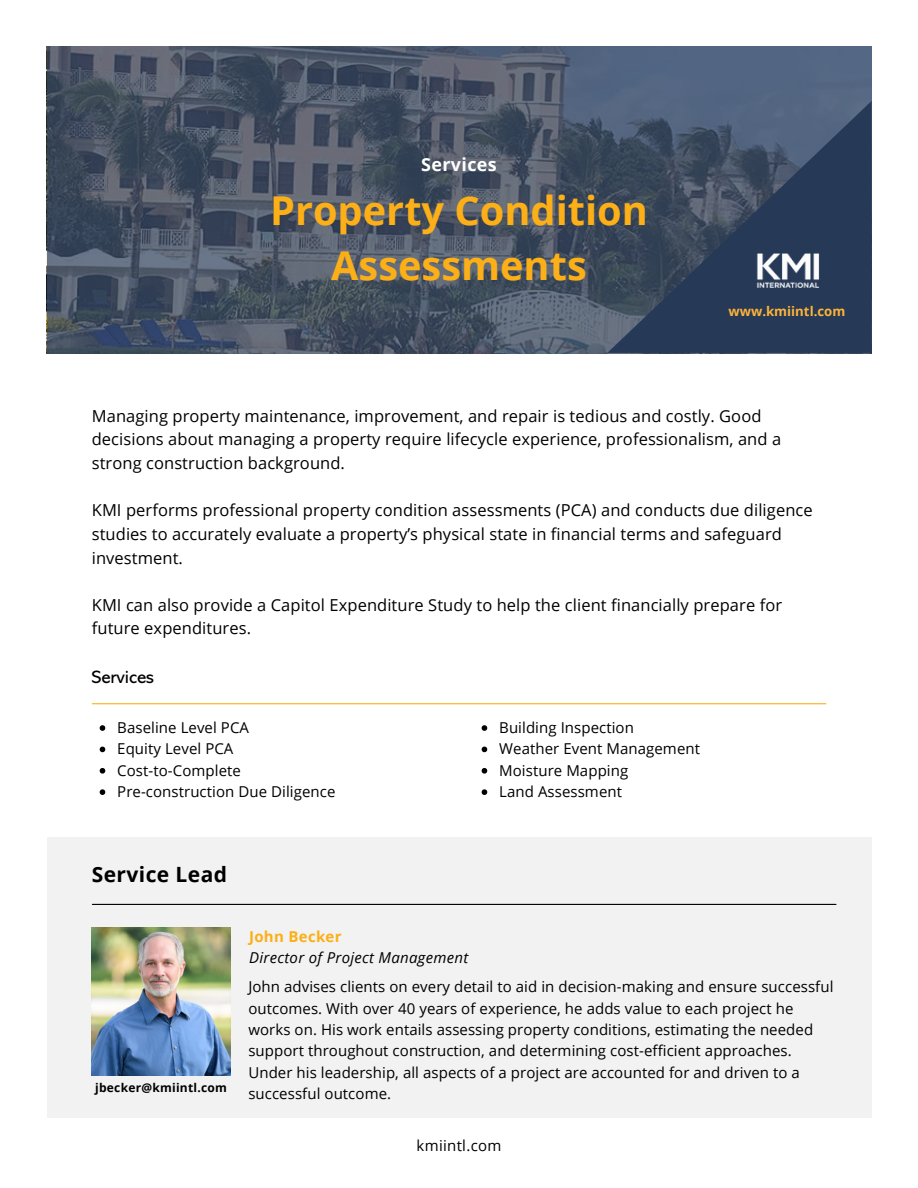
<style>
.page{position:relative;width:918px;height:1188px;background:#fff}
.page>*{position:absolute;margin:0;border:0;box-sizing:border-box;transform-origin:0 0}
.t1{font:700 39.75px/55.2px "Open Sans";color:#fcaf17;text-align:center}
.t2{font:700 21px "Open Sans";letter-spacing:.02em;color:#000}
.t3{font:18px "Abadi MT Std";color:#000}
.t4{font:700 18px "Open Sans";letter-spacing:.02em;color:#fff}
.t5{font:16.5px/23.7px "Open Sans";letter-spacing:.005em;color:#000}
.t6{font:15px/21.3px "Open Sans";letter-spacing:.005em;color:#000}
.t7{font:italic 15px "Open Sans";letter-spacing:.02em;color:#000}
.t8{font:700 15px "Open Sans";letter-spacing:.02em;color:#fcaf17}
.t9{font:700 13.2px "Open Sans";color:#fdb338}
.t10{font:700 12px "Open Sans";letter-spacing:.02em;color:#000}
</style>
<div class="page">
<svg style="left:47px;top:46px;width:824px;height:307px"></svg>
<div style="left:47px;top:837px;width:824px;height:280px;background:#f2f2f2"></div>
<hr style="left:92px;top:703px;width:734px;height:1px;background:#fcaf17">
<hr style="left:92px;top:904px;width:744px;height:1px;background:#000">
<img style="left:91px;top:928px;width:140px;height:147px">
<svg style="left:100px;top:725px;width:5px;height:6px"></svg>
<svg style="left:100px;top:747px;width:5px;height:5px"></svg>
<svg style="left:100px;top:768px;width:5px;height:6px"></svg>
<svg style="left:100px;top:789px;width:5px;height:6px"></svg>
<svg style="left:482px;top:725px;width:5px;height:6px"></svg>
<svg style="left:482px;top:747px;width:5px;height:5px"></svg>
<svg style="left:482px;top:768px;width:5px;height:6px"></svg>
<svg style="left:482px;top:789px;width:5px;height:6px"></svg>
<svg style="left:607px;top:101px;width:265px;height:252px"></svg>
<img style="left:747px;top:246px;width:80px;height:49px">
<p class="t4" style="left:421px;top:152px;width:77px">Services</p>
<p class="t1" style="left:270px;top:182px;width:379px">Property Condition<br>Assessments</p>
<p class="t9" style="left:728px;top:301px;width:118px">www.kmiintl.com</p>
<p class="t5" style="left:92px;top:404px;width:691px">Managing property maintenance, improvement, and repair is tedious and costly. Good decisions about managing a property require lifecycle experience, professionalism, and a strong construction background.</p>
<p class="t5" style="left:92px;top:498px;width:722px">KMI performs professional property condition assessments (PCA) and conducts due diligence studies to accurately evaluate a property’s physical state in financial terms and safeguard investment.</p>
<p class="t5" style="left:92px;top:593px;width:692px">KMI can also provide a Capitol Expenditure Study to help the client financially prepare for future expenditures.</p>
<p class="t3" style="left:92px;top:670px;width:64px">Services</p>
<p class="t6" style="left:117px;top:717px;width:133px">Baseline Level PCA</p>
<p class="t6" style="left:117px;top:738px;width:118px">Equity Level PCA</p>
<p class="t6" style="left:117px;top:759px;width:125px">Cost-to-Complete</p>
<p class="t6" style="left:117px;top:781px;width:220px">Pre-construction Due Diligence</p>
<p class="t2" style="left:92px;top:859px;width:137px">Service Lead</p>
<p class="t8" style="left:249px;top:926px;width:94px">John Becker</p>
<p class="t7" style="left:249px;top:947px;width:221px">Director of Project Management</p>
<p class="t6" style="left:499px;top:717px;width:136px">Building Inspection</p>
<p class="t6" style="left:499px;top:738px;width:202px">Weather Event Management</p>
<p class="t6" style="left:499px;top:759px;width:131px">Moisture Mapping</p>
<p class="t6" style="left:499px;top:781px;width:124px">Land Assessment</p>
<p class="t10" style="left:95px;top:1079px;width:133px">jbecker@kmiintl.com</p>
<p class="t6" style="left:248px;top:976px;width:587px">John advises clients on every detail to aid in decision-making and ensure successful outcomes. With over 40 years of experience, he adds value to each project he works on. His work entails assessing property conditions, estimating the needed support throughout construction, and determining cost-efficient approaches.<br>Under his leadership, all aspects of a project are accounted for and driven to a successful outcome.</p>
<p class="t6" style="left:417px;top:1135px;width:86px">kmiintl.com</p>
</div>
